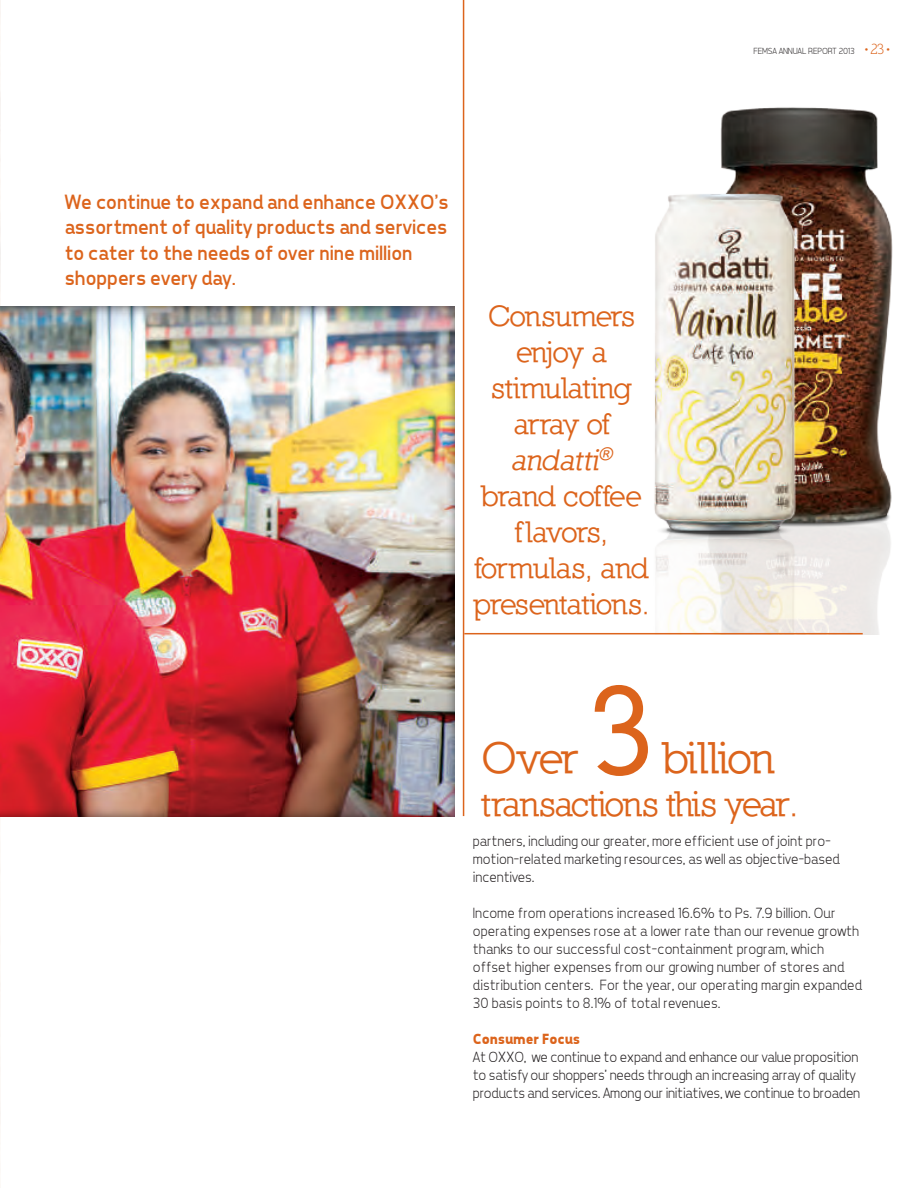
<style>
.page{position:relative;width:918px;height:1188px;background:#fff}
.page>*{position:absolute;margin:0;border:0;box-sizing:border-box;transform-origin:0 0}
.t1{font:800 124.5px "Nilland";color:#dc641c}
.t2{font:700 45px "Nilland";letter-spacing:-.03em;color:#dc641c}
.t3{font:700 36px "Nilland";letter-spacing:-.045em;color:#dc641c}
.t4{font:700 30px/36px "Nilland";letter-spacing:-.025em;color:#dc641c;text-align:center}
.t5{font:21px/25.2px "Tepeno Sans";color:#dc641c}
.t6{font:300 15px/18px "Tepeno Sans";color:#231f20}
.t7{font:700 15px "Tepeno Sans";color:#dc641c}
.t8{font:300 9px "Tepeno Sans";color:#231f20}
.s1{font-family:"Nilland";font-weight:400;font-size:15px;color:#dc641c}
.s2{font-style:italic}
</style>
<div class="page">
<img style="left:0;top:0;width:1px;height:1124px">
<div style="left:0;top:305px;width:455px;height:512px;background:#231f20;opacity:.75"></div>
<hr style="left:463px;top:0;width:1px;height:816px;background:#dc641c">
<img style="left:638px;top:544px;width:178px;height:89px">
<hr style="left:464px;top:633px;width:399px;height:1px;background:#dc641c">
<img style="left:702px;top:107px;width:191px;height:441px">
<img style="left:654px;top:181px;width:162px;height:363px">
<p class="t8" style="left:753px;top:46px;width:140px">FEMSA ANNUAL REPORT 2013 <span class="s1">•23•</span></p>
<h3 class="t5" style="left:64px;top:189px;width:385px">We continue to expand and enhance OXXO’s assortment of quality products and services to cater to the needs of over nine million shoppers every day.</h3>
<h3 class="t4" style="left:473px;top:298px;width:177px">Consumers enjoy a stimulating array of <span class="s2">andatti</span><sup>® </sup>brand coffee flavors, formulas, and presentations.</h3>
<h1 class="t1" style="left:587px;top:658px;width:68px">3</h1>
<h2 class="t2" style="left:662px;top:731px;width:114px">billion</h2>
<h3 class="t3" style="left:482px;top:783px;width:318px">transactions this year.</h3>
<h2 class="t2" style="left:482px;top:731px;width:98px">Over</h2>
<p class="t6" style="left:472px;top:832px;width:368px">partners, including our greater, more efficient use of joint pro&shy;motion-related marketing resources, as well as objective-based incentives.</p>
<p class="t6" style="left:472px;top:904px;width:391px">Income from operations increased 16.6% to Ps. 7.9 billion. Our operating expenses rose at a lower rate than our revenue growth thanks to our successful cost-containment program, which offset higher expenses from our growing number of stores and distribution centers. For the year, our operating margin expanded 30 basis points to 8.1% of total revenues.</p>
<p class="t7" style="left:472px;top:1030px;width:109px">Consumer Focus</p>
<p class="t6" style="left:472px;top:1048px;width:389px">At OXXO, we continue to expand and enhance our value proposition to satisfy our shoppers’ needs through an increasing array of quality products and services. Among our initiatives, we continue to broaden</p>
</div>
